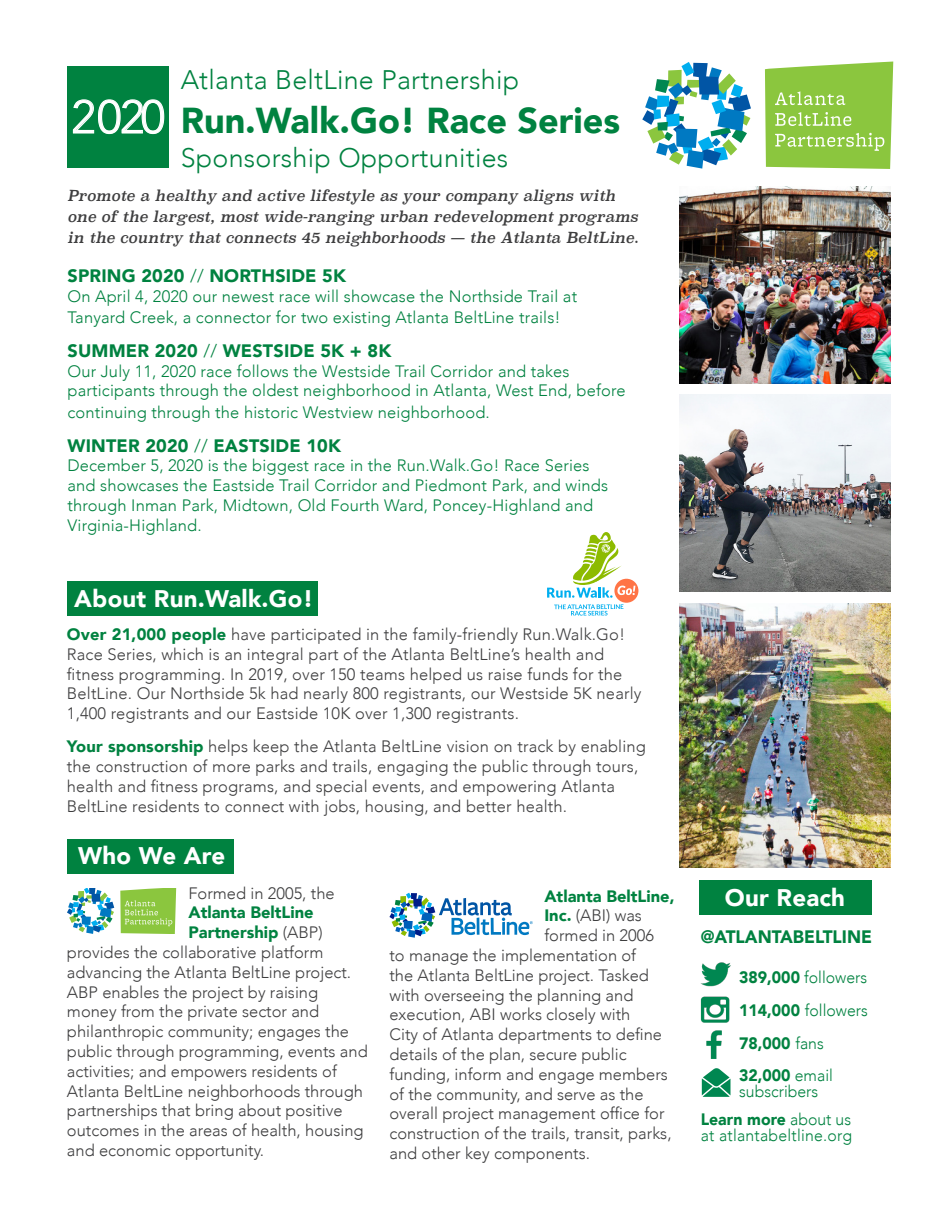
<style>
.page{position:relative;width:945px;height:1215px;background:#fff}
.page>*{position:absolute;margin:0;border:0;box-sizing:border-box;transform-origin:0 0}
.t1{font:300 45.9px "Avenir";color:#fff}
.t2{font:900 36px "Avenir";color:#008240}
.t3{font:300 26.85px "Avenir";letter-spacing:.01em;color:#008240}
.t4{font:900 24px "Avenir";letter-spacing:.01em;color:#fff}
.Lato_10_hang_bul{font:900 18px "Avenir";letter-spacing:.01em;color:#008240}
.Lato_10_hang_bul-2{font:900 18px "Avenir";letter-spacing:.01em;color:#008240;scale:.96 1}
.t5{font:300 16.5px/19.8px "Avenir";color:#3e3e3f}
.Lato_10_hang_bul-3{font:300 16.5px/19.8px "Avenir";letter-spacing:.01em;color:#008240}
.Lato_10_hang_bul-4{font:300 16.5px/16.5px "Avenir";letter-spacing:.01em;color:#008240;scale:.96 1}
.Lato_10_hang_bul-5{font:900 16.5px "Avenir";color:#008240}
.Lato_10_hang_bul-6{font:900 16.5px "Avenir";color:#008240;scale:.96 1}
.Lato_10_no_indent{font:italic 15px/21px "Superclarendon";letter-spacing:.01em;color:#3e3e3f;scale:.92 1}
.s1{font-weight:300}
.s2{font-weight:900;color:#008240}
.s3{font-weight:300;color:#3e3e3f}
.s4{font-weight:900}
</style>
<div class="page">
<img style="left:680px;top:186px;width:210px;height:198px">
<img style="left:680px;top:394px;width:210px;height:198px">
<div style="left:67px;top:839px;width:166px;height:34px;background:#008240"></div>
<div style="left:699px;top:881px;width:172px;height:34px;background:#008240"></div>
<div style="left:67px;top:581px;width:251px;height:34px;background:#008240"></div>
<div style="left:68px;top:66px;width:101px;height:102px;background:#008240"></div>
<svg style="left:72px;top:99px;width:93px;height:36px"></svg>
<div style="left:614px;top:579px;width:24px;height:24px;background:#ff7446;border-radius:50%"></div>
<svg style="left:554px;top:604px;width:69px;height:12px"></svg>
<svg style="left:547px;top:532px;width:88px;height:66px"></svg>
<svg style="left:765px;top:62px;width:128px;height:107px;background:#9c5"></svg>
<svg style="left:642px;top:62px;width:109px;height:107px"></svg>
<svg style="left:120px;top:888px;width:56px;height:45px;background:#97cc53"></svg>
<svg style="left:67px;top:888px;width:47px;height:45px"></svg>
<svg style="left:389px;top:893px;width:144px;height:45px"></svg>
<svg style="left:702px;top:1068px;width:28px;height:29px"></svg>
<img style="left:700px;top:962px;width:31px;height:97px">
<img style="left:680px;top:603px;width:210px;height:264px">
<p class="t1" style="left:72px;top:90px;width:95px">2020</p>
<p class="t3" style="left:181px;top:64px;width:340px">Atlanta BeltLine Partnership</p>
<p class="t2" style="left:181px;top:89px;width:441px">Run.Walk.Go! Race Series</p>
<p class="t3" style="left:181px;top:142px;width:329px">Sponsorship Opportunities</p>
<p class="Lato_10_no_indent" style="left:68px;top:185px;width:623px">Promote a healthy and active lifestyle as your company aligns with one of the largest, most wide-ranging urban redevelopment programs in the country that connects 45 neighborhoods — the Atlanta BeltLine.</p>
<p class="Lato_10_hang_bul" style="left:68px;top:260px;width:280px">SPRING 2020 <span class="s1">//</span> NORTHSIDE 5K</p>
<p class="Lato_10_hang_bul-3" style="left:68px;top:285px;width:511px;line-height:21.6px">On April 4, 2020 our newest race will showcase the Northside Trail at<br>Tanyard Creek, a connector for two existing Atlanta BeltLine trails!</p>
<p class="Lato_10_hang_bul" style="left:68px;top:335px;width:325px">SUMMER 2020 <span class="s1">//</span> WESTSIDE 5K + 8K</p>
<p class="Lato_10_hang_bul-3" style="left:68px;top:361px;width:560px">Our July 11, 2020 race follows the Westside Trail Corridor and takes participants through the oldest neighborhood in Atlanta, West End, before</p>
<p class="Lato_10_hang_bul-3" style="left:68px;top:402px;width:424px">continuing through the historic Westview neighborhood.</p>
<p class="Lato_10_hang_bul" style="left:68px;top:430px;width:275px">WINTER 2020 <span class="s1">//</span> EASTSIDE 10K</p>
<p class="Lato_10_hang_bul-3" style="left:68px;top:456px;width:542px">December 5, 2020 is the biggest race in the Run.Walk.Go! Race Series and showcases the Eastside Trail Corridor and Piedmont Park, and winds through Inman Park, Midtown, Old Fourth Ward, Poncey-Highland and Virginia-Highland.</p>
<p class="t4" style="left:74px;top:578px;width:241px">About Run.Walk.Go!</p>
<p class="t5" style="left:67px;top:624px;width:576px"><span class="s2">Over 21,000 people</span> have participated in the family-friendly Run.Walk.Go!<br>Race Series, which is an integral part of the Atlanta BeltLine’s health and fitness programming. In 2019, over 150 teams helped us raise funds for the BeltLine. Our Northside 5k had nearly 800 registrants, our Westside 5K nearly 1,400 registrants and our Eastside 10K over 1,300 registrants.</p>
<p class="t5" style="left:67px;top:737px;width:581px"><span class="s2">Your sponsorship</span> helps keep the Atlanta BeltLine vision on track by enabling the construction of more parks and trails, engaging the public through tours, health and fitness programs, and special events, and empowering Atlanta BeltLine residents to connect with jobs, housing, and better health.</p>
<p class="t4" style="left:78px;top:836px;width:149px">Who We Are</p>
<p class="t5" style="left:188px;top:883px;width:148px">Formed in 2005, the</p>
<p class="Lato_10_hang_bul-5" style="left:188px;top:899px;width:127px">Atlanta BeltLine</p>
<p class="Lato_10_hang_bul-5" style="left:188px;top:918px;width:136px">Partnership <span class="s3">(ABP)</span></p>
<p class="t5" style="left:67px;top:943px;width:258px">provides the collaborative platform</p>
<p class="t5" style="left:67px;top:962px;width:286px">advancing the Atlanta BeltLine project.</p>
<p class="t5" style="left:67px;top:982px;width:253px">ABP enables the project by raising</p>
<p class="t5" style="left:67px;top:1002px;width:254px">money from the private sector and</p>
<p class="t5" style="left:67px;top:1022px;width:284px">philanthropic community; engages the</p>
<p class="t5" style="left:67px;top:1042px;width:302px">public through programming, events and</p>
<p class="t5" style="left:67px;top:1061px;width:271px">activities; and empowers residents of</p>
<p class="t5" style="left:67px;top:1081px;width:297px">Atlanta BeltLine neighborhoods through</p>
<p class="t5" style="left:67px;top:1101px;width:277px">partnerships that bring about positive</p>
<p class="t5" style="left:67px;top:1121px;width:298px">outcomes in the areas of health, housing</p>
<p class="t5" style="left:67px;top:1141px;width:199px">and economic opportunity.</p>
<p class="Lato_10_hang_bul-5" style="left:544px;top:882px;width:132px">Atlanta BeltLine,</p>
<p class="t5" style="left:544px;top:906px;width:99px"><span class="s2">Inc.</span> (ABI) was</p>
<p class="t5" style="left:544px;top:926px;width:111px">formed in 2006</p>
<p class="t5" style="left:389px;top:946px;width:248px">to manage the implementation of</p>
<p class="t5" style="left:389px;top:965px;width:261px">the Atlanta BeltLine project. Tasked</p>
<p class="t5" style="left:389px;top:985px;width:245px">with overseeing the planning and</p>
<p class="t5" style="left:389px;top:1005px;width:242px">execution, ABI works closely with</p>
<p class="t5" style="left:389px;top:1025px;width:274px">City of Atlanta departments to define</p>
<p class="t5" style="left:389px;top:1045px;width:239px">details of the plan, secure public</p>
<p class="t5" style="left:389px;top:1064px;width:280px">funding, inform and engage members</p>
<p class="t5" style="left:389px;top:1084px;width:256px">of the community, and serve as the</p>
<p class="t5" style="left:389px;top:1104px;width:277px">overall project management office for</p>
<p class="t5" style="left:389px;top:1124px;width:284px">construction of the trails, transit, parks,</p>
<p class="t5" style="left:389px;top:1144px;width:202px">and other key components.</p>
<p class="t4" style="left:725px;top:877px;width:122px">Our Reach</p>
<p class="Lato_10_hang_bul-2" style="left:701px;top:922px;width:180px">@ATLANTABELTLINE</p>
<p class="Lato_10_hang_bul-4" style="left:739px;top:969px;width:135px"><span class="s4">389,000</span> followers</p>
<p class="Lato_10_hang_bul-4" style="left:739px;top:1002px;width:136px"><span class="s4">114,000</span> followers</p>
<p class="Lato_10_hang_bul-6" style="left:739px;top:1029px;width:90px">78,000 <span class="s1">fans</span></p>
<p class="Lato_10_hang_bul-4" style="left:739px;top:1067px;width:99px"><span class="s4">32,000</span> email subscribers</p>
<p class="Lato_10_hang_bul-4" style="left:701px;top:1111px;width:159px"><span class="s4">Learn more</span> about us at atlantabeltline.org</p>
</div>
